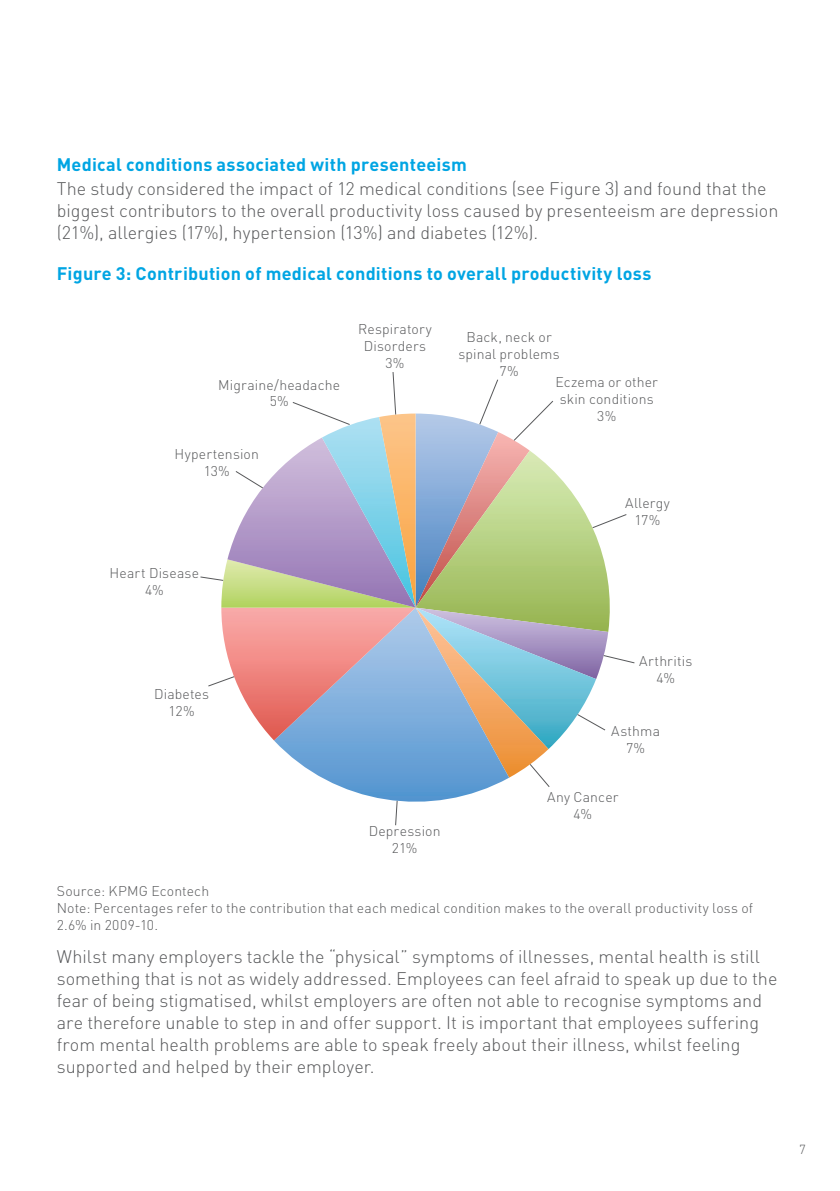
<style>
.page{position:relative;width:840px;height:1191px;background:#fff}
.page>*{position:absolute;margin:0;border:0;box-sizing:border-box;transform-origin:0 0}
.t1{font:300 18px/22px "DIN";color:#57585a}
.t2{font:700 18px "DIN";letter-spacing:.015em;color:#00a5e3}
.t3{font:300 14px/16.8px "DIN";letter-spacing:.01em;color:#57585a;text-align:center}
.t4{font:300 13px "DIN";color:#57585a}
</style>
<div class="page">
<svg style="left:344px;top:788px;width:143px;height:14px"></svg>
<svg style="left:394px;top:799px;width:4px;height:27px"></svg>
<svg style="left:200px;top:372px;width:435px;height:416px"></svg>
<p class="t2" style="left:57px;top:152px;width:411px">Medical conditions associated with presenteeism</p>
<p class="t1" style="left:57px;top:178px;width:722px">The study considered the impact of 12 medical conditions (see Figure 3) and found that the biggest contributors to the overall productivity loss caused by presenteeism are depression (21%), allergies (17%), hypertension (13%) and diabetes (12%).</p>
<p class="t2" style="left:57px;top:262px;width:595px">Figure 3: Contribution of medical conditions to overall productivity loss</p>
<p class="t3" style="left:218px;top:376px;width:123px">Migraine/headache<br>5%</p>
<p class="t3" style="left:174px;top:445px;width:86px">Hypertension<br>13%</p>
<p class="t3" style="left:358px;top:321px;width:75px">Respiratory<br>Disorders<br>3%</p>
<p class="t3" style="left:110px;top:565px;width:91px">Heart Disease<br>4%</p>
<p class="t3" style="left:458px;top:328px;width:103px">Back, neck or spinal problems<br>7%</p>
<p class="t3" style="left:555px;top:374px;width:104px">Eczema or other skin conditions<br>3%</p>
<p class="t3" style="left:625px;top:494px;width:46px">Allergy<br>17%</p>
<p class="t3" style="left:154px;top:685px;width:56px">Diabetes<br>12%</p>
<p class="t3" style="left:368px;top:822px;width:73px">Depression<br>21%</p>
<p class="t3" style="left:638px;top:652px;width:55px">Arthritis<br>4%</p>
<p class="t3" style="left:611px;top:722px;width:50px">Asthma<br>7%</p>
<p class="t3" style="left:547px;top:788px;width:73px">Any Cancer<br>4%</p>
<p class="t3" style="left:57px;top:882px;width:697px;text-align:left">Source: KPMG Econtech<br>Note: Percentages refer to the contribution that each medical condition makes to the overall productivity loss of<br>2.6% in 2009-10.</p>
<p class="t1" style="left:57px;top:945px;width:721px">Whilst many employers tackle the “physical” symptoms of illnesses, mental health is still something that is not as widely addressed. Employees can feel afraid to speak up due to the fear of being stigmatised, whilst employers are often not able to recognise symptoms and are therefore unable to step in and offer support. It is important that employees suffering from mental health problems are able to speak freely about their illness, whilst feeling supported and helped by their employer.</p>
<p class="t4" style="left:798px;top:1141px;width:8px">7</p>
</div>
